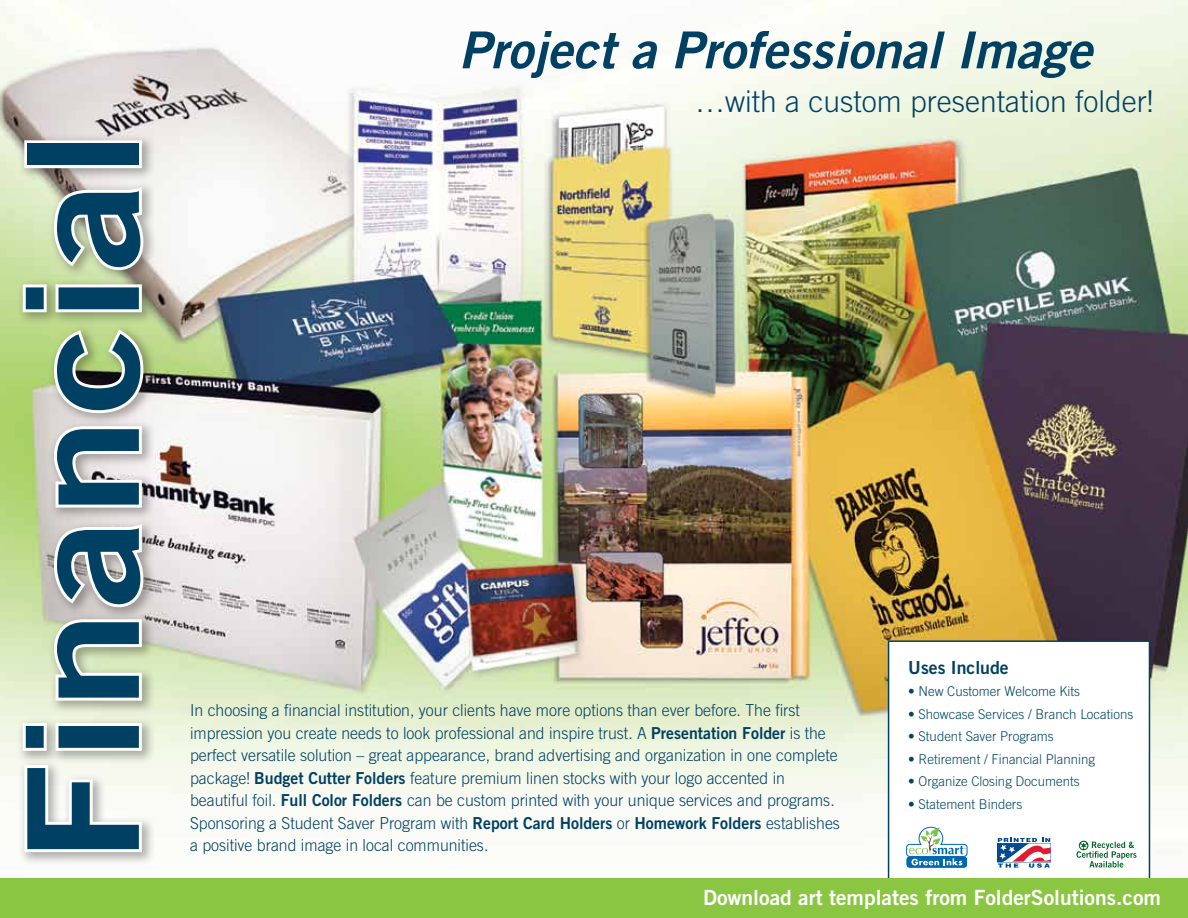
<style>
.page{position:relative;width:1188px;height:918px;background:#fff}
.page>*{position:absolute;margin:0;border:0;box-sizing:border-box;transform-origin:0 0}
.t1{font:154.5px "Trade Gothic Bold Two";letter-spacing:.02em;color:#004062;scale:1.14 1}
.t2{font:italic 51px "Trade Gothic Bold Two";color:#004062}
.t3{font:300 30px "Trade Gothic";color:#004062}
.t4{font:21px "Trade Gothic Bold Two";color:#fff}
.t5{font:18px "Trade Gothic Bold Two";color:#004062}
.t6{font:300 16.5px/22.5px "Trade Gothic";color:#004062;scale:.96 1}
.t7{font:300 13.5px "Trade Gothic";color:#004664}
.s1{font-family:"Trade Gothic Bold Two";font-weight:400}
</style>
<div class="page">
<img style="left:0;top:0;width:1188px;height:878px">
<div style="left:16px;top:134px;width:141px;height:731px;background:#231f20;opacity:.35"></div>
<svg style="left:21px;top:762px;width:124px;height:93px"></svg>
<svg style="left:20px;top:720px;width:125px;height:34px"></svg>
<svg style="left:51px;top:616px;width:94px;height:88px"></svg>
<svg style="left:57px;top:520px;width:90px;height:90px"></svg>
<svg style="left:51px;top:423px;width:94px;height:88px"></svg>
<svg style="left:51px;top:325px;width:90px;height:91px"></svg>
<svg style="left:20px;top:281px;width:125px;height:34px"></svg>
<svg style="left:57px;top:183px;width:90px;height:90px"></svg>
<div style="left:24px;top:140px;width:118px;height:28px;border:6px solid #fff"></div>
<div style="left:888px;top:640px;width:262px;height:264px;background:#fff;border:2px solid #004062"></div>
<div style="left:0;top:878px;width:1188px;height:40px;background:#8ac641"></div>
<svg style="left:906px;top:826px;width:62px;height:43px"></svg>
<svg style="left:1076px;top:841px;width:61px;height:27px"></svg>
<svg style="left:997px;top:838px;width:54px;height:30px"></svg>
<h1 class="t1" style="left:-12px;top:863px;width:645px;rotate:-90deg">Financial</h1>
<h2 class="t2" style="left:459px;top:18px;width:635px">Project a Professional Image</h2>
<h3 class="t3" style="left:695px;top:83px;width:460px">…with a custom presentation folder!</h3>
<p class="t6" style="left:190px;top:699px;width:678px">In choosing a financial institution, your clients have more options than ever before. The first impression you create needs to look professional and inspire trust. A <span class="s1">Presentation Folder</span> is the perfect versatile solution – great appearance, brand advertising and organization in one complete package! <span class="s1">Budget Cutter Folders</span> feature premium linen stocks with your logo accented in beautiful foil. <span class="s1">Full Color Folders</span> can be custom printed with your unique services and programs.<br>Sponsoring a Student Saver Program with <span class="s1">Report Card Holders</span> or <span class="s1">Homework Folders</span> establishes a positive brand image in local communities.</p>
<p class="t5" style="left:908px;top:656px;width:102px">Uses Include</p>
<p class="t7" style="left:908px;top:683px;width:173px">• New Customer Welcome Kits</p>
<p class="t7" style="left:908px;top:706px;width:226px">• Showcase Services / Branch Locations</p>
<p class="t7" style="left:908px;top:728px;width:147px">• Student Saver Programs</p>
<p class="t7" style="left:908px;top:751px;width:188px">• Retirement / Financial Planning</p>
<p class="t7" style="left:908px;top:773px;width:173px">• Organize Closing Documents</p>
<p class="t7" style="left:908px;top:796px;width:115px">• Statement Binders</p>
<p class="t4" style="left:703px;top:885px;width:459px">Download art templates from FolderSolutions.com</p>
</div>
